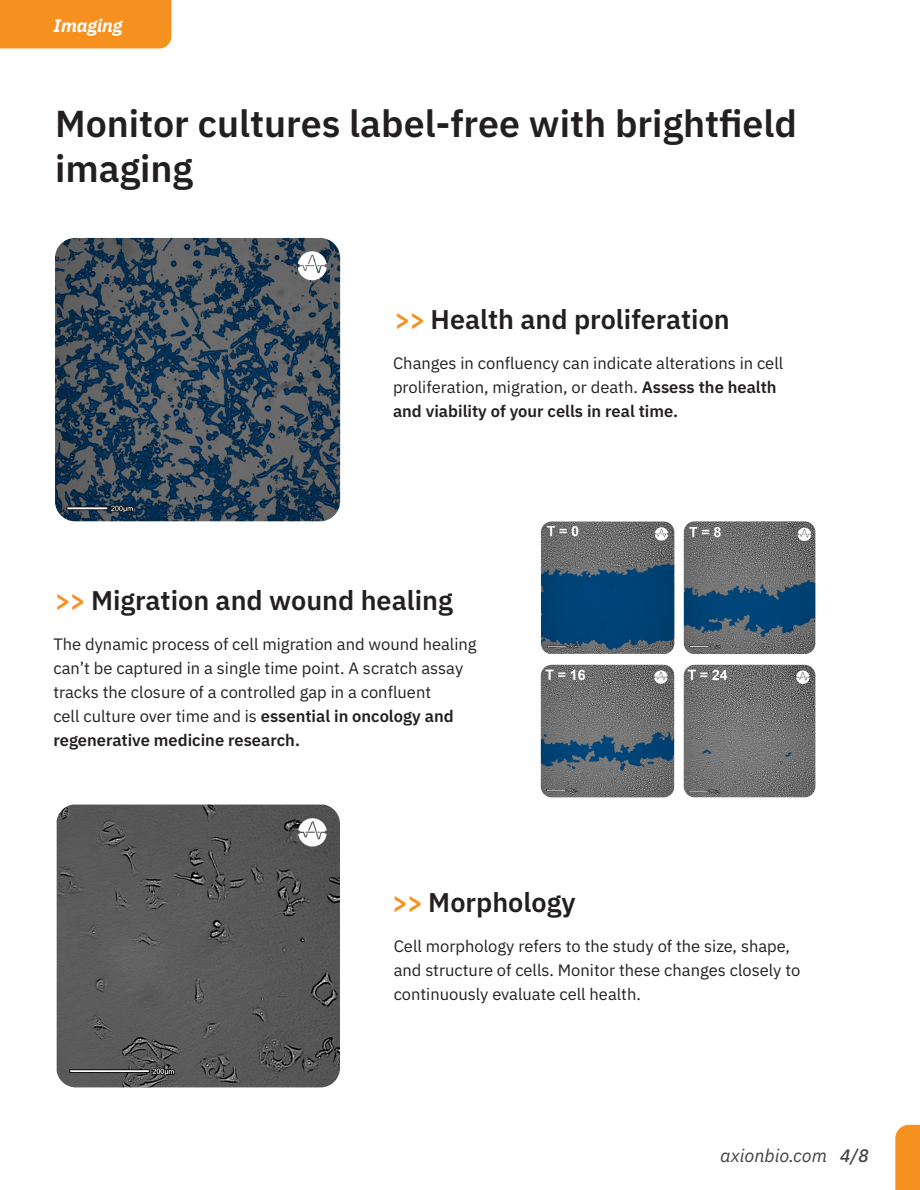
<style>
.page{position:relative;width:920px;height:1190px;background:#fff}
.page>*{position:absolute;margin:0;border:0;box-sizing:border-box;transform-origin:0 0}
.t1{font:600 37.5px/45px "IBM Plex Sans";color:#231f20}
.t2{font:600 27px "IBM Plex Sans";color:#231f20}
.t3{font:italic 18px "IBM Plex Sans";color:#404040}
.t4{font:italic 700 18px "IBM Plex Sans";color:#fff}
.t5{font:16.5px/24px "IBM Plex Sans";color:#231f20}
.t6{font:600 16.5px "IBM Plex Sans";color:#231f20}
.s1{color:#f69120}
.s2{font-weight:600}
.s3{font-weight:500}
</style>
<div class="page">
<svg style="left:895px;top:1124px;width:24px;height:65px"></svg>
<div style="left:0;top:0;width:171px;height:48px;background:#f69120"></div>
<img style="left:541px;top:521px;width:133px;height:132px">
<img style="left:57px;top:804px;width:283px;height:283px">
<img style="left:55px;top:238px;width:285px;height:283px">
<img style="left:683px;top:521px;width:132px;height:133px">
<img style="left:540px;top:664px;width:134px;height:133px">
<img style="left:683px;top:664px;width:132px;height:133px">
<p class="t4" style="left:54px;top:11px;width:70px">Imaging</p>
<p class="t1" style="left:55px;top:98px;width:743px">Monitor cultures label-free with brightfield imaging</p>
<p class="t2" style="left:394px;top:298px;width:336px"><span class="s1">&gt;&gt;</span> Health and proliferation</p>
<p class="t5" style="left:393px;top:349px;width:391px">Changes in confluency can indicate alterations in cell proliferation, migration, or death. <span class="s2">Assess the health</span></p>
<p class="t6" style="left:393px;top:398px;width:286px">and viability of your cells in real time.</p>
<p class="t2" style="left:55px;top:579px;width:399px"><span class="s1">&gt;&gt;</span> Migration and wound healing</p>
<p class="t5" style="left:53px;top:631px;width:424px">The dynamic process of cell migration and wound healing can’t be captured in a single time point. A scratch assay tracks the closure of a controlled gap in a confluent<br>cell culture over time and is <span class="s2">essential in oncology and regenerative medicine research.</span></p>
<p class="t2" style="left:392px;top:880px;width:185px"><span class="s1">&gt;&gt;</span> Morphology</p>
<p class="t5" style="left:393px;top:932px;width:408px">Cell morphology refers to the study of the size, shape, and structure of cells. Monitor these changes closely to continuously evaluate cell health.</p>
<p class="t3" style="left:720px;top:1141px;width:150px">axionbio.com <span class="s3">4/8</span></p>
</div>
